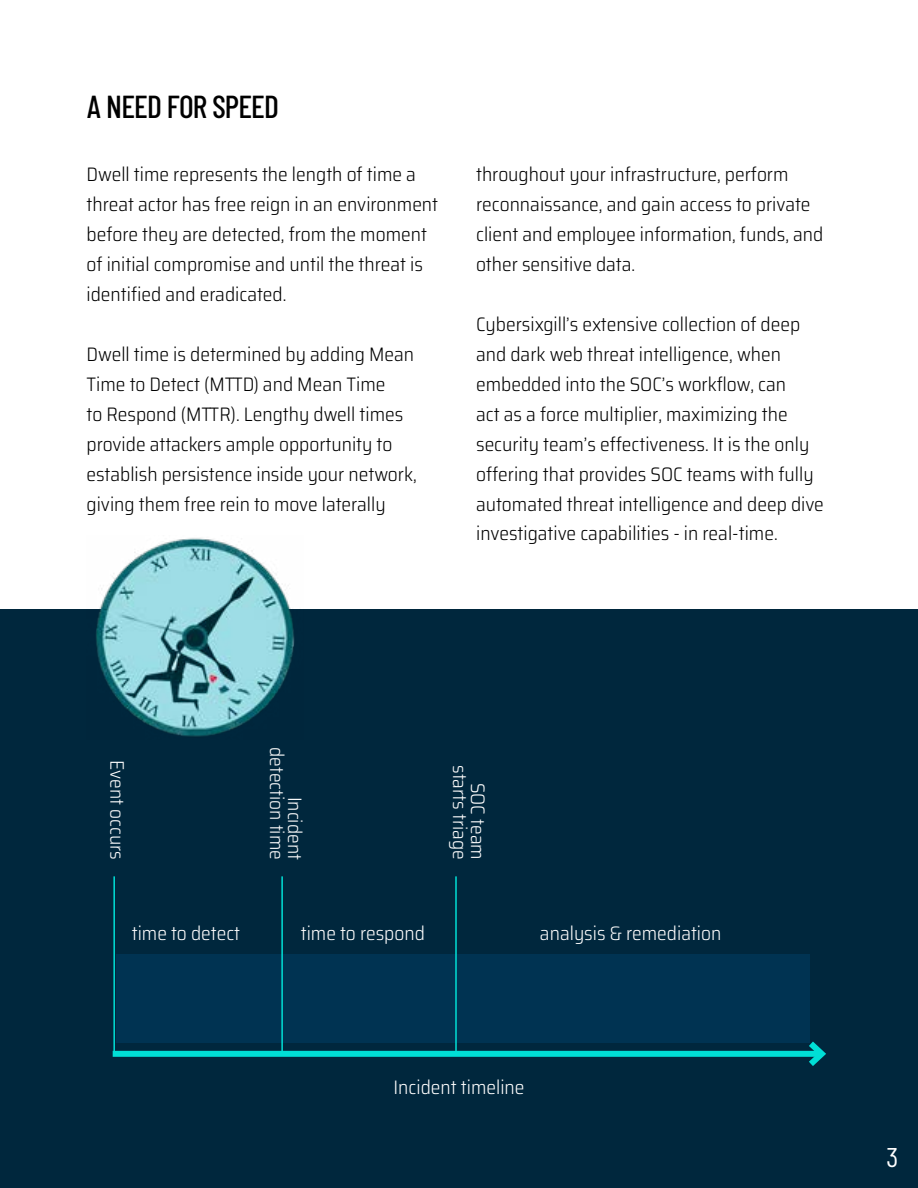
<style>
.page{position:relative;width:918px;height:1188px;background:#fff}
.page>*{position:absolute;margin:0;border:0;box-sizing:border-box;transform-origin:0 0}
.t1{font:500 31.8px "Barlow Condensed";letter-spacing:-.025em;color:#000}
.t2{font:27px "Barlow Condensed";color:#fff}
.t3{font:300 semi-condensed 19.5px/30px "Saira";color:#000}
.t4{font:300 semi-condensed 19.5px/18px "Saira";color:#fff;text-align:right}
</style>
<div class="page">
<div style="left:0;top:609px;width:918px;height:579px;background:#00273d"></div>
<div style="left:116px;top:954px;width:694px;height:89px;background:#003352"></div>
<div style="left:113px;top:1051px;width:709px;height:6px;background:#00dfd6"></div>
<svg style="left:802px;top:1041px;width:24px;height:25px"></svg>
<hr style="left:113px;top:876px;width:2px;height:179px;background:#00dfd6">
<hr style="left:281px;top:876px;width:2px;height:179px;background:#00dfd6">
<hr style="left:455px;top:876px;width:2px;height:179px;background:#00dfd6">
<img style="left:96px;top:538px;width:199px;height:199px">
<h1 class="t1" style="left:87px;top:87px;width:194px">A NEED FOR SPEED</h1>
<p class="t3" style="left:87px;top:158px;width:353px">Dwell time represents the length of time a threat actor has free reign in an environment before they are detected, from the moment of initial compromise and until the threat is identified and eradicated.</p>
<p class="t3" style="left:87px;top:338px;width:332px">Dwell time is determined by adding Mean Time to Detect (MTTD) and Mean Time<br>to Respond (MTTR). Lengthy dwell times provide attackers ample opportunity to establish persistence inside your network, giving them free rein to move laterally</p>
<p class="t3" style="left:476px;top:158px;width:349px">throughout your infrastructure, perform reconnaissance, and gain access to private client and employee information, funds, and other sensitive data.</p>
<p class="t3" style="left:476px;top:308px;width:349px">Cybersixgill’s extensive collection of deep and dark web threat intelligence, when embedded into the SOC’s workflow, can<br>act as a force multiplier, maximizing the security team’s effectiveness. It is the only offering that provides SOC teams with fully automated threat intelligence and deep dive investigative capabilities - in real-time.</p>
<p class="t4" style="left:127px;top:760px;width:101px;rotate:90deg">Event occurs</p>
<p class="t4" style="left:305px;top:747px;width:114px;rotate:90deg">Incident detection time</p>
<p class="t4" style="left:488px;top:765px;width:96px;rotate:90deg">SOC team starts triage</p>
<p class="t4" style="left:132px;top:923px;width:110px">time to detect</p>
<p class="t4" style="left:301px;top:923px;width:126px">time to respond</p>
<p class="t4" style="left:540px;top:923px;width:183px">analysis &amp; remediation</p>
<p class="t4" style="left:393px;top:1077px;width:133px">Incident timeline</p>
<h2 class="t2" style="left:887px;top:1140px;width:13px">3</h2>
</div>
